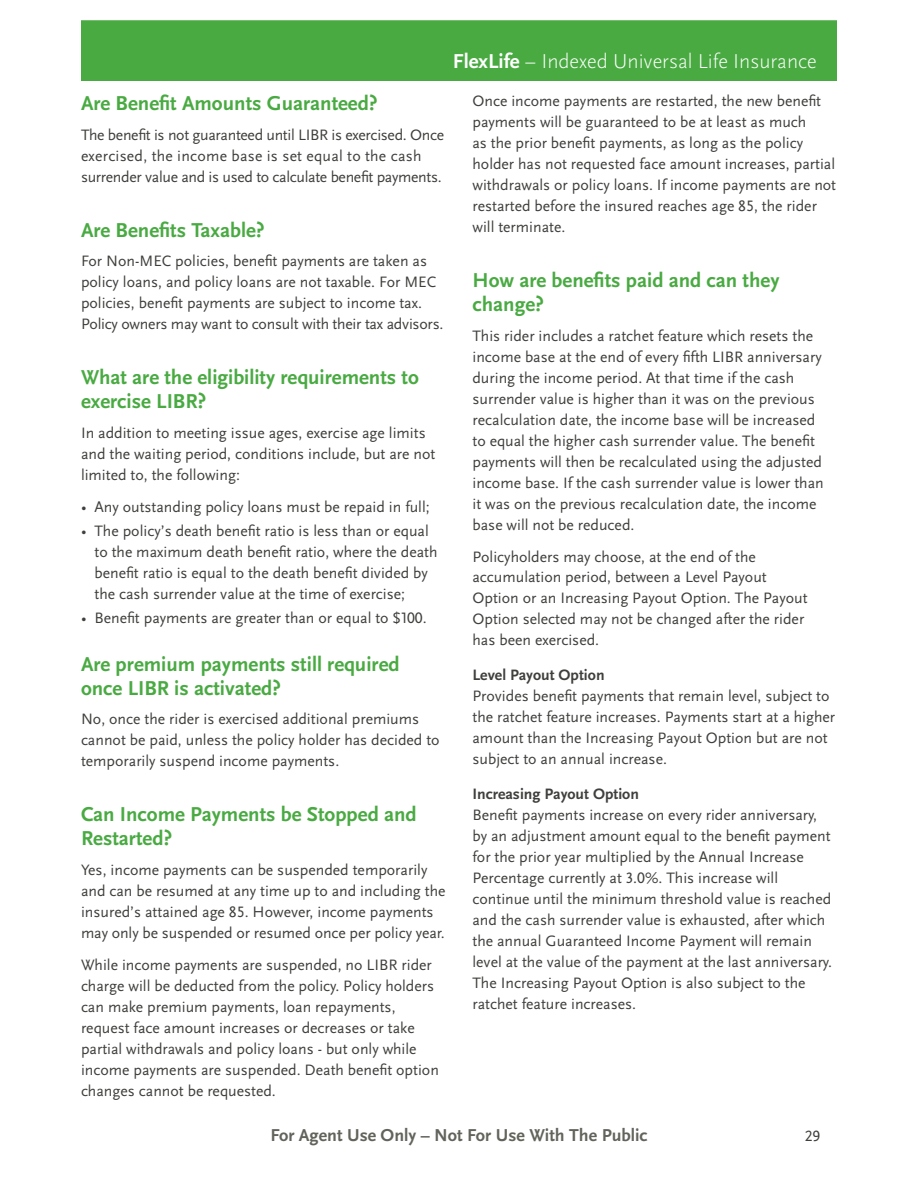
<style>
.page{position:relative;width:918px;height:1188px;background:#fff}
.page>*{position:absolute;margin:0;border:0;box-sizing:border-box;transform-origin:0 0}
.t1{font:700 21px/24px "Scala Sans OT";color:#49aa42}
.t2{font:300 21px "Scala Sans OT";color:#fff}
.t3{font:700 18px "Scala Sans OT";color:#62645c}
.t4{font:15.75px/21px "Scala Sans OT";color:#3f403c}
.t5{font:15.75px/21px "Scala Sans OT";letter-spacing:-.02em;color:#3f403c}
.t6{font:700 15.75px "Scala Sans OT";color:#3f403c}
.s1{font-weight:700}
</style>
<div class="page">
<div style="left:81px;top:20px;width:756px;height:61px;background:#49aa42"></div>
<h1 class="t2" style="left:453px;top:48px;width:365px"><span class="s1">FlexLife</span> – Indexed Universal Life Insurance</h1>
<h1 class="t1" style="left:81px;top:91px;width:298px">Are Benefit Amounts Guaranteed?</h1>
<p class="t5" style="left:81px;top:124px;width:365px">The benefit is not guaranteed until LIBR is exercised. Once exercised, the income base is set equal to the cash surrender value and is used to calculate benefit payments.</p>
<h1 class="t1" style="left:81px;top:218px;width:185px">Are Benefits Taxable?</h1>
<p class="t4" style="left:81px;top:251px;width:362px">For Non-MEC policies, benefit payments are taken as policy loans, and policy loans are not taxable. For MEC policies, benefit payments are subject to income tax.<br>Policy owners may want to consult with their tax advisors.</p>
<h1 class="t1" style="left:81px;top:365px;width:339px">What are the eligibility requirements to exercise LIBR?</h1>
<p class="t4" style="left:81px;top:422px;width:356px">In addition to meeting issue ages, exercise age limits and the waiting period, conditions include, but are not limited to, the following:</p>
<p class="t4" style="left:81px;top:496px;width:350px">• Any outstanding policy loans must be repaid in full;</p>
<p class="t4" style="left:94px;top:520px;width:345px;text-indent:-13px">• The policy’s death benefit ratio is less than or equal to the maximum death benefit ratio, where the death benefit ratio is equal to the death benefit divided by the cash surrender value at the time of exercise;</p>
<p class="t4" style="left:81px;top:608px;width:345px">• Benefit payments are greater than or equal to $100.</p>
<h1 class="t1" style="left:81px;top:652px;width:320px">Are premium payments still required once LIBR is activated?</h1>
<p class="t4" style="left:81px;top:709px;width:360px">No, once the rider is exercised additional premiums cannot be paid, unless the policy holder has decided to temporarily suspend income payments.</p>
<h1 class="t1" style="left:81px;top:803px;width:337px">Can Income Payments be Stopped and<br>Restarted?</h1>
<p class="t4" style="left:81px;top:859px;width:366px">Yes, income payments can be suspended temporarily and can be resumed at any time up to and including the insured’s attained age 85. However, income payments may only be suspended or resumed once per policy year.</p>
<p class="t4" style="left:81px;top:954px;width:359px">While income payments are suspended, no LIBR rider charge will be deducted from the policy. Policy holders can make premium payments, loan repayments, request face amount increases or decreases or take partial withdrawals and policy loans - but only while income payments are suspended. Death benefit option changes cannot be requested.</p>
<p class="t4" style="left:472px;top:90px;width:365px">Once income payments are restarted, the new benefit payments will be guaranteed to be at least as much<br>as the prior benefit payments, as long as the policy holder has not requested face amount increases, partial withdrawals or policy loans. If income payments are not restarted before the insured reaches age 85, the rider will terminate.</p>
<h1 class="t1" style="left:472px;top:268px;width:308px">How are benefits paid and can they change?</h1>
<p class="t4" style="left:472px;top:325px;width:353px">This rider includes a ratchet feature which resets the income base at the end of every fifth LIBR anniversary during the income period. At that time if the cash surrender value is higher than it was on the previous recalculation date, the income base will be increased to equal the higher cash surrender value. The benefit payments will then be recalculated using the adjusted income base. If the cash surrender value is lower than it was on the previous recalculation date, the income base will not be reduced.</p>
<p class="t4" style="left:472px;top:546px;width:337px">Policyholders may choose, at the end of the accumulation period, between a Level Payout Option or an Increasing Payout Option. The Payout Option selected may not be changed after the rider has been exercised.</p>
<p class="t6" style="left:472px;top:666px;width:134px">Level Payout Option</p>
<p class="t4" style="left:472px;top:686px;width:364px">Provides benefit payments that remain level, subject to the ratchet feature increases. Payments start at a higher amount than the Increasing Payout Option but are not subject to an annual increase.</p>
<p class="t6" style="left:472px;top:785px;width:168px">Increasing Payout Option</p>
<p class="t4" style="left:472px;top:805px;width:360px">Benefit payments increase on every rider anniversary, by an adjustment amount equal to the benefit payment for the prior year multiplied by the Annual Increase Percentage currently at 3.0%. This increase will continue until the minimum threshold value is reached and the cash surrender value is exhausted, after which the annual Guaranteed Income Payment will remain level at the value of the payment at the last anniversary.<br>The Increasing Payout Option is also subject to the ratchet feature increases.</p>
<p class="t3" style="left:270px;top:1124px;width:379px">For Agent Use Only – Not For Use With The Public</p>
<p class="t4" style="left:805px;top:1125px;width:17px">29</p>
</div>
